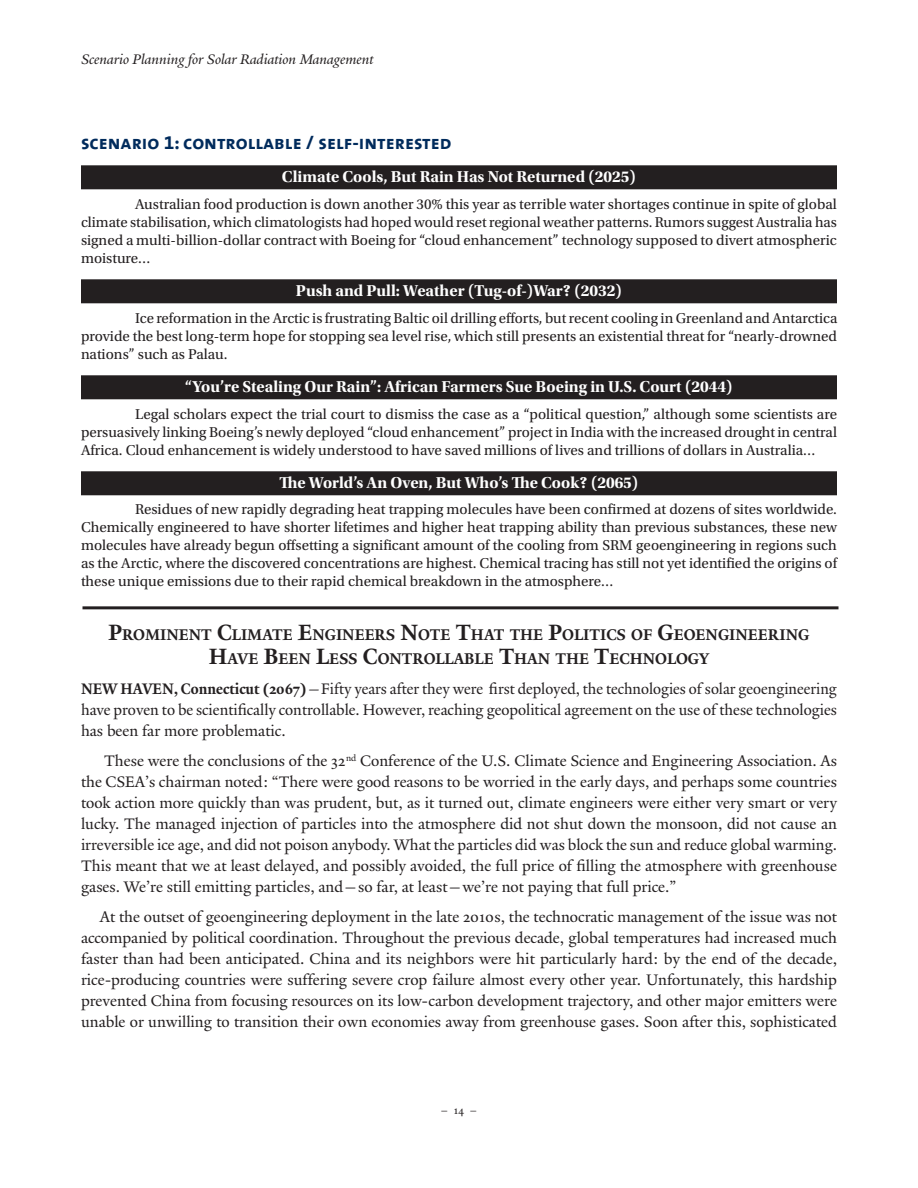
<style>
.page{position:relative;width:918px;height:1188px;background:#fff}
.page>*{position:absolute;margin:0;border:0;box-sizing:border-box;transform-origin:0 0}
.Heading_1{font:19.5px "The Sans Bold Caps";color:#002b5c}
.Body_Paragraph{font:700 16.8px "Yale Design";color:#231f20}
.Body_Paragraph-2{font:16.5px/21px "Yale Design";color:#231f20;text-align:justify}
.Body_Paragraph-3{font:16.5px/21px "Yale Design";color:#231f20;text-align:justify;scale:.96 1}
.Body_Paragraph-4{font:16.5px "Utopia Std Bold Subh";color:#fff}
.Body_Paragraph-5{font:15px/18px "Utopia Std";color:#231f20;text-align:justify}
.t1{font:italic 15px "Yale Design";color:#231f20}
.t2{font:12px "Yale Design";color:#231f20}
.s1{font-family:"The Sans B7";font-weight:700}
.s2{font-size:24px}
.s3{font-weight:700}
.s4{font-style:italic}
</style>
<div class="page">
<div style="left:81px;top:165px;width:756px;height:24px;background:#231f20"></div>
<div style="left:81px;top:279px;width:756px;height:24px;background:#231f20"></div>
<div style="left:81px;top:375px;width:756px;height:24px;background:#231f20"></div>
<div style="left:81px;top:471px;width:756px;height:24px;background:#231f20"></div>
<hr style="left:82px;top:606px;width:756px;height:3px;background:#231f20">
<p class="t1" style="left:81px;top:50px;width:294px">Scenario Planning for Solar Radiation Management</p>
<p class="Heading_1" style="left:81px;top:126px;width:372px">scenario <span class="s1">1</span>: controllable / self-interested</p>
<p class="Body_Paragraph-4" style="left:282px;top:167px;width:356px">Climate Cools, But Rain Has Not Returned (2025)</p>
<p class="Body_Paragraph-5" style="left:81px;top:195px;width:758px;text-indent:54px">Australian food production is down another 30% this year as terrible water shortages continue in spite of global climate stabilisation, which climatologists had hoped would reset regional weather patterns. Rumors suggest Australia has signed a multi-billion-dollar contract with Boeing for “cloud enhancement” technology supposed to divert atmospheric moisture…</p>
<p class="Body_Paragraph-4" style="left:296px;top:281px;width:328px">Push and Pull: Weather (Tug-of-)War? (2032)</p>
<p class="Body_Paragraph-5" style="left:81px;top:309px;width:758px;text-indent:54px">Ice reformation in the Arctic is frustrating Baltic oil drilling efforts, but recent cooling in Greenland and Antarctica provide the best long-term hope for stopping sea level rise, which still presents an existential threat for “nearly-drowned nations” such as Palau.</p>
<p class="Body_Paragraph-4" style="left:185px;top:377px;width:549px">“You’re Stealing Our Rain”: African Farmers Sue Boeing in U.S. Court (2044)</p>
<p class="Body_Paragraph-5" style="left:81px;top:405px;width:758px;text-indent:54px">Legal scholars expect the trial court to dismiss the case as a “political question,” although some scientists are persuasively linking Boeing’s newly deployed “cloud enhancement” project in India with the increased drought in central Africa. Cloud enhancement is widely understood to have saved millions of lives and trillions of dollars in Australia…</p>
<p class="Body_Paragraph-4" style="left:279px;top:473px;width:361px">The World’s An Oven, But Who’s The Cook? (2065)</p>
<p class="Body_Paragraph-5" style="left:81px;top:501px;width:758px;text-indent:54px">Residues of new rapidly degrading heat trapping molecules have been confirmed at dozens of sites worldwide.<br>Chemically engineered to have shorter lifetimes and higher heat trapping ability than previous substances, these new molecules have already begun offsetting a significant amount of the cooling from SRM geoengineering in regions such as the Arctic, where the discovered concentrations are highest. Chemical tracing has still not yet identified the origins of these unique emissions due to their rapid chemical breakdown in the atmosphere…</p>
<p class="Body_Paragraph" style="left:108px;top:625px;width:703px"><span class="s2">P</span>ROMINENT <span class="s2">C</span>LIMATE <span class="s2">E</span>NGINEERS <span class="s2">N</span>OTE <span class="s2">T</span>HAT THE <span class="s2">P</span>OLITICS OF <span class="s2">G</span>EOENGINEERING</p>
<p class="Body_Paragraph" style="left:209px;top:649px;width:502px"><span class="s2">H</span>AVE <span class="s2">B</span>EEN <span class="s2">L</span>ESS <span class="s2">C</span>ONTROLLABLE <span class="s2">T</span>HAN THE <span class="s2">T</span>ECHNOLOGY</p>
<p class="Body_Paragraph-3" style="left:81px;top:679px;width:789px"><span class="s3">NEW HAVEN, Connecticut (2067)</span><span class="s4">—</span>Fifty years after they were first deployed, the technologies of solar geoengineering have proven to be scientifically controllable. However, reaching geopolitical agreement on the use of these technologies has been far more problematic.</p>
<p class="Body_Paragraph-2" style="left:81px;top:751px;width:758px;text-indent:23px">These were the conclusions of the 32<sup>nd</sup> Conference of the U.S. Climate Science and Engineering Association. As the CSEA’s chairman noted: “There were good reasons to be worried in the early days, and perhaps some countries took action more quickly than was prudent, but, as it turned out, climate engineers were either very smart or very lucky. The managed injection of particles into the atmosphere did not shut down the monsoon, did not cause an irreversible ice age, and did not poison anybody. What the particles did was block the sun and reduce global warming.<br>This meant that we at least delayed, and possibly avoided, the full price of filling the atmosphere with greenhouse gases. We’re still emitting particles, and—so far, at least—we’re not paying that full price.”</p>
<p class="Body_Paragraph-2" style="left:81px;top:907px;width:758px;text-indent:19px">At the outset of geoengineering deployment in the late 2010s, the technocratic management of the issue was not accompanied by political coordination. Throughout the previous decade, global temperatures had increased much faster than had been anticipated. China and its neighbors were hit particularly hard: by the end of the decade, rice-producing countries were suffering severe crop failure almost every other year. Unfortunately, this hardship prevented China from focusing resources on its low-carbon development trajectory, and other major emitters were unable or unwilling to transition their own economies away from greenhouse gases. Soon after this, sophisticated</p>
<p class="t2" style="left:441px;top:1103px;width:38px">– 14 –</p>
</div>
